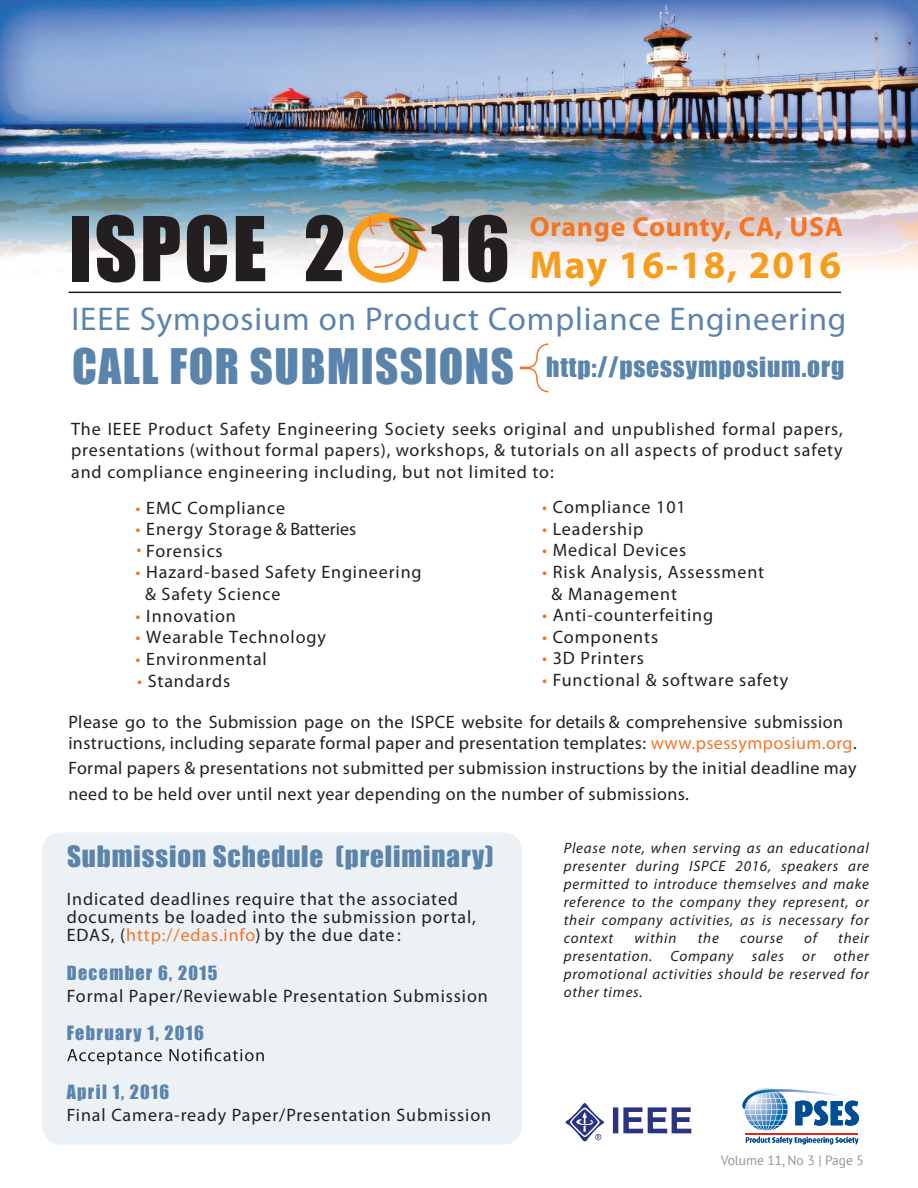
<style>
.page{position:relative;width:918px;height:1188px;background:#fff}
.page>*{position:absolute;margin:0;border:0;box-sizing:border-box;transform-origin:0 0}
.t1{font:82.5px "Impact";letter-spacing:.035em;color:#231f20}
.t2{font:700 39px "Myriad Pro";letter-spacing:.045em;color:#f89c1c}
.t3{font:33px "Myriad Pro";letter-spacing:.03em;color:#5b84ad}
.t4{font:700 27.75px "Myriad Pro";letter-spacing:.025em;color:#f47525}
.t5{font:27px "Impact";letter-spacing:.035em;color:#5b84ad}
.t6{font:25.5px "Impact";letter-spacing:.035em;color:#5b84ad}
.t7{font:18px/21.6px "Myriad Pro";letter-spacing:.05em;color:#231f20}
.t8{font:18px/21.6px "Myriad Pro";letter-spacing:.025em;color:#231f20}
.t9{font:18px "Impact";letter-spacing:.075em;color:#5b84ad}
.t10{font:18px "Myriad Pro";color:#f47525}
.t11{font:italic 15px/18px "Myriad Pro";letter-spacing:.05em;color:#231f20;text-align:justify}
.t12{font:13.5px "PT Sans";color:#939598}
.s1{font-size:45px}
.s2{color:#f47525}
</style>
<div class="page">
<img style="left:0;top:0;width:918px;height:294px">
<div style="left:348px;top:213px;width:70px;height:70px;border:9px solid #f89c1c;border-radius:50%"></div>
<hr style="left:69px;top:292px;width:772px;height:1px;background:#231f20">
<svg style="left:368px;top:215px;width:59px;height:54px"></svg>
<div style="left:42px;top:832px;width:480px;height:312px;background:#ebf1f5;border-radius:18px"></div>
<svg style="left:519px;top:343px;width:30px;height:50px"></svg>
<svg style="left:67px;top:1048px;width:197px;height:17px"></svg>
<svg style="left:613px;top:1107px;width:78px;height:26px"></svg>
<svg style="left:565px;top:1103px;width:39px;height:39px"></svg>
<hr style="left:746px;top:1134px;width:112px;height:1px;background:#e72419">
<svg style="left:742px;top:1088px;width:117px;height:38px"></svg>
<svg style="left:746px;top:1137px;width:113px;height:7px"></svg>
<h1 class="t1" style="left:68px;top:185px;width:443px">ISPCE 2 16</h1>
<h3 class="t3" style="left:71px;top:298px;width:777px">IEEE Symposium on Product Compliance Engineering</h3>
<h3 class="t4" style="left:530px;top:209px;width:315px">Orange County, CA, USA</h3>
<h2 class="t2" style="left:530px;top:239px;width:313px">May 16-18, 2016</h2>
<h3 class="t6" style="left:72px;top:347px;width:774px"><span class="s1">CALL FOR SUBMISSIONS</span> http://psessymposium.org</h3>
<p class="t7" style="left:71px;top:418px;width:773px;text-align:justify">The IEEE Product Safety Engineering Society seeks original and unpublished formal papers, presentations (without formal papers), workshops, &amp; tutorials on all aspects of product safety and compliance engineering including, but not limited to:</p>
<p class="t7" style="left:136px;top:497px;width:151px"><span class="s2">•</span> EMC Compliance</p>
<p class="t7" style="left:146px;top:518px;width:211px;text-indent:-11px"><span class="s2">•</span> Energy Storage &amp; Batteries<br>Forensics</p>
<p class="t7" style="left:145px;top:561px;width:278px;text-indent:-9px"><span class="s2">•</span> Hazard-based Safety Engineering &amp; Safety Science</p>
<p class="t7" style="left:136px;top:605px;width:102px"><span class="s2">•</span> Innovation</p>
<p class="t7" style="left:136px;top:626px;width:192px"><span class="s2">•</span> Wearable Technology</p>
<p class="t7" style="left:136px;top:648px;width:133px"><span class="s2">•</span> Environmental</p>
<p class="t7" style="left:542px;top:496px;width:145px"><span class="s2">•</span> Compliance 101</p>
<p class="t7" style="left:542px;top:518px;width:103px"><span class="s2">•</span> Leadership</p>
<p class="t7" style="left:542px;top:539px;width:146px"><span class="s2">•</span> Medical Devices</p>
<p class="t7" style="left:552px;top:561px;width:214px;text-indent:-9px"><span class="s2">•</span> Risk Analysis, Assessment &amp; Management</p>
<p class="t7" style="left:542px;top:604px;width:173px"><span class="s2">•</span> Anti-counterfeiting</p>
<p class="t7" style="left:542px;top:626px;width:118px"><span class="s2">•</span> Components</p>
<p class="t7" style="left:542px;top:647px;width:103px"><span class="s2">•</span> 3D Printers</p>
<p class="t7" style="left:542px;top:669px;width:248px"><span class="s2">•</span> Functional &amp; software safety</p>
<p class="t8" style="left:68px;top:710px;width:790px">Please go to the Submission page on the ISPCE website for details &amp; comprehensive submission instructions, including separate formal paper and presentation templates: <span class="s2">www.psessymposium.org</span>.</p>
<p class="t8" style="left:68px;top:755px;width:790px;line-height:25.2px">Formal papers &amp; presentations not submitted per submission instructions by the initial deadline may need to be held over until next year depending on the number of submissions.</p>
<p class="t10" style="left:136px;top:538px;width:7px">•</p>
<p class="t7" style="left:137px;top:670px;width:95px"><span class="s2">•</span> Standards</p>
<h3 class="t5" style="left:67px;top:836px;width:428px">Submission Schedule (preliminary)</h3>
<p class="t11" style="left:564px;top:839px;width:307px">Please note, when serving as an educational presenter during ISPCE 2016, speakers are permitted to introduce themselves and make reference to the company they represent, or their company activities, as is necessary for context</p>
<p class="t7" style="left:67px;top:889px;width:411px;line-height:18px">Indicated deadlines require that the associated documents be loaded into the submission portal,<br>EDAS, (<span class="s2">http://edas.info</span>) by the due date :</p>
<p class="t9" style="left:67px;top:959px;width:152px">December 6, 2015</p>
<p class="t7" style="left:67px;top:985px;width:422px">Formal Paper/Reviewable Presentation Submission</p>
<p class="t9" style="left:67px;top:1018px;width:139px">February 1, 2016</p>
<p class="t11" style="left:635px;top:929px;width:43px">within</p>
<p class="t11" style="left:698px;top:929px;width:23px">the</p>
<p class="t11" style="left:740px;top:929px;width:44px">course</p>
<p class="t11" style="left:804px;top:929px;width:14px">of</p>
<p class="t11" style="left:564px;top:929px;width:307px;text-indent:274px">their presentation. Company sales or other promotional activities should be reserved for other times.</p>
<p class="t9" style="left:67px;top:1078px;width:104px">April 1, 2016</p>
<p class="t7" style="left:67px;top:1103px;width:426px">Final Camera-ready Paper/Presentation Submission</p>
<p class="t12" style="left:721px;top:1152px;width:145px">Volume 11, No 3 | Page 5</p>
</div>
